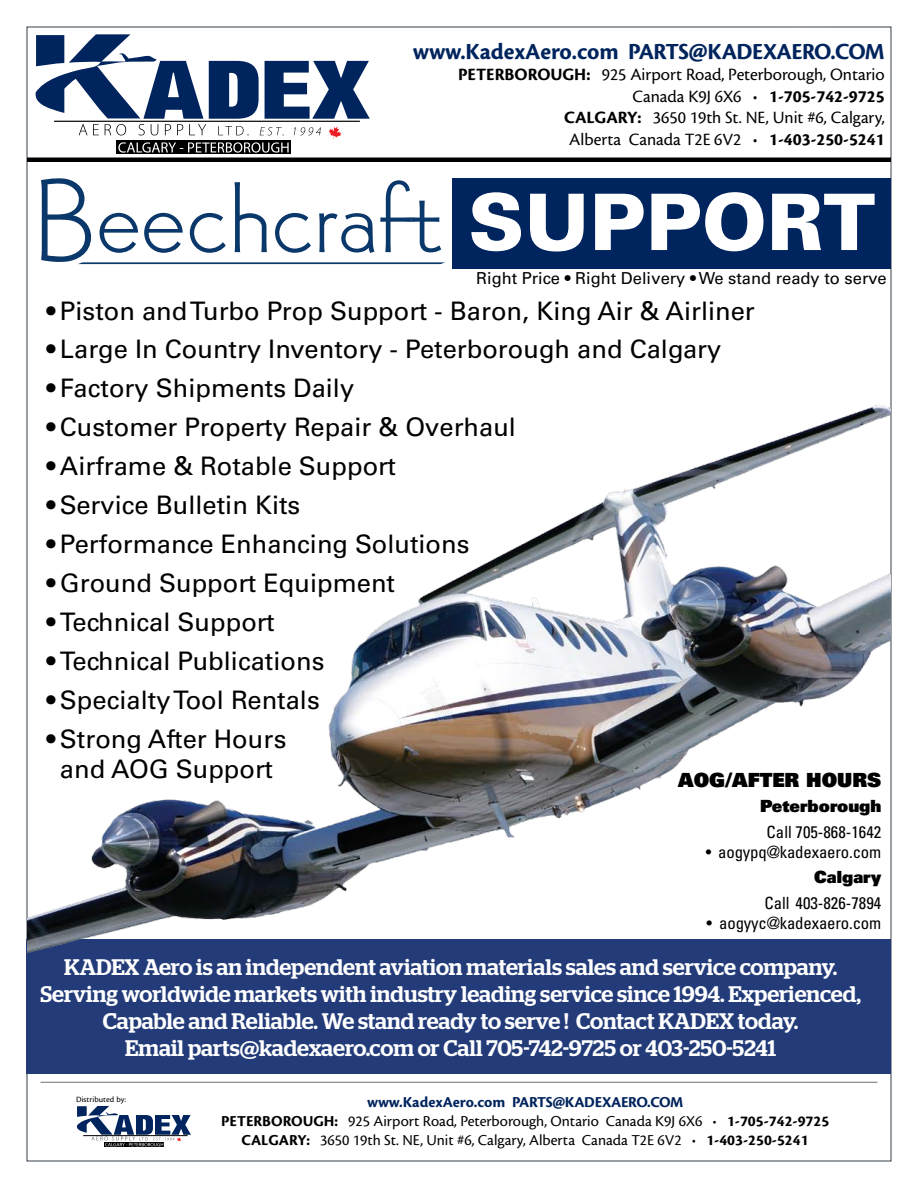
<style>
.page{position:relative;width:918px;height:1188px;background:#fff}
.page>*{position:absolute;margin:0;border:0;box-sizing:border-box;transform-origin:0 0}
.t1{font:900 78px "Univers";color:#fff}
.t2{font:25.5px/30px "Univers";color:#000;text-align:center}
.t3{font:24px "Cronos MM 700 16";letter-spacing:-.015em;color:#00245d}
.t4{font:500 22.5px/27px "Stag";color:#fff;text-align:center}
.t5{font:900 19.5px "Univers";color:#000}
.t6{font:18px/21.6px "Cronos MM 408 12";color:#000}
.t7{font:18px "Cronos MM 700 12";color:#000}
.t8{font:condensed 16.8px "Univers";letter-spacing:-.01em;color:#000}
.t9{font:900 16.8px "Univers";color:#000}
.t10{font:16.5px "Univers";color:#000}
.t11{font:15.75px/19px "Cronos MM 408 10";color:#000;text-align:center}
.t12{font:15.75px "Cronos MM 700 10";letter-spacing:-.015em;color:#00245d}
.t13{font:8.4px "Cronos MM 408 6";color:#000}
.s1{font-family:"Cronos MM 700 12"}
.s2{font-family:"Cronos MM 408 12"}
.s3{font-family:"Cronos MM 700 10"}
</style>
<div class="page">
<svg style="left:32px;top:26px;width:859px;height:286px"></svg>
<div style="left:116px;top:140px;width:175px;height:14px;background:#000"></div>
<svg style="left:35px;top:34px;width:335px;height:119px"></svg>
<hr style="left:54px;top:121px;width:306px;height:1px;background:#000">
<div style="left:453px;top:178px;width:438px;height:90px;background:#00245d"></div>
<hr style="left:27px;top:158px;width:864px;height:4px;background:#000">
<svg style="left:41px;top:178px;width:405px;height:86px"></svg>
<hr style="left:40px;top:1082px;width:838px;height:1px;background:#6d6e71">
<svg style="left:104px;top:1146px;width:60px;height:1px"></svg>
<svg style="left:77px;top:1106px;width:114px;height:40px"></svg>
<hr style="left:83px;top:1135px;width:105px;height:1px;background:#000">
<div style="left:27px;top:939px;width:864px;height:135px;background:#233c79"></div>
<img style="left:27px;top:382px;width:864px;height:572px">
<p class="t3" style="left:413px;top:39px;width:473px">www.KadexAero.com PARTS@KADEXAERO.COM</p>
<p class="t6" style="left:458px;top:64px;width:428px"><span class="s1">PETERBOROUGH:</span> 925 Airport Road, Peterborough, Ontario</p>
<p class="t7" style="left:632px;top:87px;width:254px"><span class="s2">Canada K9J 6X6 •</span> 1-705-742-9725</p>
<p class="t6" style="left:564px;top:107px;width:322px"><span class="s1">CALGARY:</span> 3650 19th St. NE, Unit #6, Calgary,<br>Alberta Canada T2E 6V2 • <span class="s1">1-403-250-5241</span></p>
<h1 class="t1" style="left:468px;top:173px;width:409px">SUPPORT</h1>
<p class="t10" style="left:476px;top:268px;width:412px">Right Price • Right Delivery • We stand ready to serve</p>
<p class="t2" style="left:46px;top:296px;width:710px">• Piston and Turbo Prop Support - Baron, King Air &amp; Airliner</p>
<p class="t2" style="left:46px;top:335px;width:676px">• Large In Country Inventory - Peterborough and Calgary</p>
<p class="t2" style="left:46px;top:374px;width:309px">• Factory Shipments Daily</p>
<p class="t2" style="left:46px;top:413px;width:471px">• Customer Property Repair &amp; Overhaul</p>
<p class="t2" style="left:46px;top:452px;width:351px">• Airframe &amp; Rotable Support</p>
<p class="t2" style="left:46px;top:491px;width:255px">• Service Bulletin Kits</p>
<p class="t2" style="left:46px;top:530px;width:425px">• Performance Enhancing Solutions</p>
<p class="t2" style="left:46px;top:569px;width:350px">• Ground Support Equipment</p>
<p class="t2" style="left:46px;top:608px;width:230px">• Technical Support</p>
<p class="t2" style="left:46px;top:647px;width:279px">• Technical Publications</p>
<p class="t2" style="left:46px;top:686px;width:275px">• Specialty Tool Rentals</p>
<p class="t2" style="left:46px;top:724px;width:242px">• Strong After Hours and AOG Support</p>
<p class="t5" style="left:678px;top:767px;width:205px">AOG/AFTER HOURS</p>
<p class="t9" style="left:760px;top:795px;width:123px">Peterborough</p>
<p class="t8" style="left:767px;top:821px;width:116px">Call 705-868-1642</p>
<p class="t8" style="left:706px;top:841px;width:177px">• aogypq@kadexaero.com</p>
<p class="t9" style="left:814px;top:866px;width:69px">Calgary</p>
<p class="t8" style="left:764px;top:892px;width:118px">Call 403-826-7894</p>
<p class="t8" style="left:707px;top:912px;width:176px">• aogyyc@kadexaero.com</p>
<p class="t4" style="left:40px;top:955px;width:822px">KADEX Aero is an independent aviation materials sales and service company.<br>Serving worldwide markets with industry leading service since 1994. Experienced, Capable and Reliable. We stand ready to serve ! Contact KADEX today.<br>Email parts@kadexaero.com or Call 705-742-9725 or 403-250-5241</p>
<p class="t13" style="left:76px;top:1095px;width:52px">Distributed by:</p>
<p class="t12" style="left:367px;top:1094px;width:318px">www.KadexAero.com PARTS@KADEXAERO.COM</p>
<p class="t11" style="left:221px;top:1112px;width:610px"><span class="s3">PETERBOROUGH:</span> 925 Airport Road, Peterborough, Ontario Canada K9J 6X6 • <span class="s3">1-705-742-9725<br>CALGARY:</span> 3650 19th St. NE, Unit #6, Calgary, Alberta Canada T2E 6V2 • <span class="s3">1-403-250-5241</span></p>
</div>
